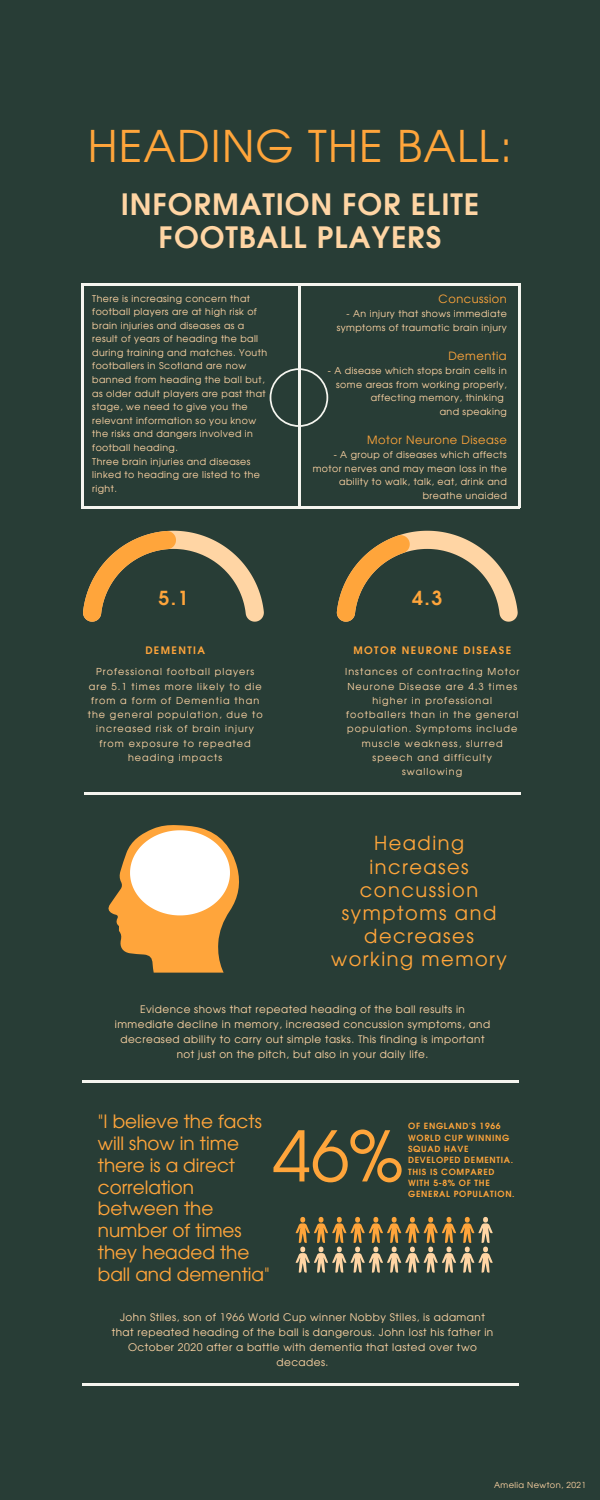
<style>
.page{position:relative;width:600px;height:1500px;background:#283d36}
.page>*{position:absolute;margin:0;border:0;box-sizing:border-box;transform-origin:0 0}
.t1{font:69.4px "Evolventa";color:#ffa53b}
.t2{font:43.7px "Evolventa";letter-spacing:.03em;color:#ffa53b}
.t3{font:700 29.5px/33px "Evolventa";letter-spacing:.03em;color:#ffd5a4;text-align:center}
.t4{font:19.4px/23.2px "Evolventa";letter-spacing:.08em;color:#ffa53b;text-align:center}
.t5{font:700 19.4px "Evolventa";color:#ffa53b}
.t6{font:18.4px/21.8px "Evolventa";color:#ffa53b}
.t7{font:11.4px "Evolventa";letter-spacing:.045em;color:#ffa53b}
.t8{font:10.4px/15px "Evolventa";letter-spacing:.045em;color:#ffd5a4;text-align:center}
.t9{font:700 10.3px "Evolventa";letter-spacing:.135em;color:#ffa53b}
.t10{font:9.6px/14.2px "Evolventa";letter-spacing:.11em;color:#ffd5a4;text-align:center}
.t11{font:9.4px/13.6px "Evolventa";letter-spacing:.045em;color:#ffd5a4}
.t12{font:700 8.5px/11.4px "Evolventa";letter-spacing:.08em;color:#ffa53b}
.t13{font:8.3px "Evolventa";letter-spacing:.045em;color:#ffd5a4}
</style>
<div class="page">
<hr style="left:81px;top:283px;width:438px;height:2px;background:#f5f5ef">
<hr style="left:81px;top:506px;width:439px;height:2px;background:#f5f5ef">
<hr style="left:84px;top:792px;width:437px;height:2px;background:#f5f5ef">
<svg style="left:337px;top:531px;width:181px;height:91px"></svg>
<svg style="left:83px;top:531px;width:181px;height:91px"></svg>
<hr style="left:82px;top:1081px;width:436px;height:2px;background:#f5f5ef">
<hr style="left:82px;top:1384px;width:436px;height:2px;background:#f5f5ef">
<svg style="left:108px;top:825px;width:131px;height:148px"></svg>
<hr style="left:298px;top:284px;width:2px;height:222px;background:#f5f5ef">
<svg style="left:270px;top:368px;width:58px;height:59px"></svg>
<hr style="left:518px;top:283px;width:2px;height:224px;background:#f5f5ef">
<hr style="left:82px;top:284px;width:2px;height:222px;background:#f5f5ef">
<svg style="left:296px;top:1217px;width:197px;height:56px"></svg>
<p class="t2" style="left:88px;top:127px;width:426px">HEADING THE BALL:</p>
<p class="t3" style="left:121px;top:189px;width:360px">INFORMATION FOR ELITE<br>FOOTBALL PLAYERS</p>
<p class="t11" style="left:92px;top:292px;width:176px">There is increasing concern that football players are at high risk of brain injuries and diseases as a result of years of heading the ball during training and matches. Youth footballers in Scotland are now banned from heading the ball but, as older adult players are past that stage, we need to give you the relevant information so you know the risks and dangers involved in football heading.</p>
<p class="t11" style="left:92px;top:455px;width:169px">Three brain injuries and diseases linked to heading are listed to the right.</p>
<p class="t7" style="left:439px;top:294px;width:70px">Concussion</p>
<p class="t11" style="left:337px;top:308px;width:172px;text-align:right">- An injury that shows immediate symptoms of traumatic brain injury</p>
<p class="t7" style="left:448px;top:351px;width:60px">Dementia</p>
<p class="t11" style="left:328px;top:365px;width:180px">- A disease which stops brain cells in</p>
<p class="t11" style="left:336px;top:378px;width:172px">some areas from working properly,</p>
<p class="t11" style="left:371px;top:392px;width:134px">affecting memory, thinking</p>
<p class="t11" style="left:440px;top:405px;width:69px">and speaking</p>
<p class="t7" style="left:367px;top:435px;width:141px">Motor Neurone Disease</p>
<p class="t11" style="left:313px;top:449px;width:196px;text-align:right">- A group of diseases which affects motor nerves and may mean loss in the ability to walk, talk, eat, drink and breathe unaided</p>
<p class="t5" style="left:158px;top:590px;width:32px">5.1</p>
<p class="t5" style="left:412px;top:590px;width:32px">4.3</p>
<p class="t9" style="left:145px;top:646px;width:61px">DEMENTIA</p>
<p class="t10" style="left:88px;top:665px;width:176px">Professional football players are 5.1 times more likely to die from a form of Dementia than the general population, due to increased risk of brain injury from exposure to repeated heading impacts</p>
<p class="t9" style="left:353px;top:646px;width:159px">MOTOR NEURONE DISEASE</p>
<p class="t10" style="left:345px;top:665px;width:176px">Instances of contracting Motor<br>Neurone Disease are 4.3 times higher in professional footballers than in the general population. Symptoms include muscle weakness, slurred speech and difficulty swallowing</p>
<p class="t4" style="left:331px;top:833px;width:177px">Heading increases concussion symptoms and decreases working memory</p>
<p class="t8" style="left:115px;top:1002px;width:377px">Evidence shows that repeated heading of the ball results in immediate decline in memory, increased concussion symptoms, and decreased ability to carry out simple tasks. This finding is important not just on the pitch, but also in your daily life.</p>
<p class="t6" style="left:98px;top:1112px;width:174px">"I believe the facts will show in time there is a direct correlation between the number of times they headed the ball and dementia"</p>
<p class="t1" style="left:273px;top:1126px;width:132px">46%</p>
<p class="t12" style="left:408px;top:1121px;width:108px">OF ENGLAND'S 1966<br>WORLD CUP WINNING<br>SQUAD HAVE<br>DEVELOPED DEMENTIA.<br>THIS IS COMPARED<br>WITH 5-8% OF THE<br>GENERAL POPULATION.</p>
<p class="t8" style="left:112px;top:1311px;width:383px">John Stiles, son of 1966 World Cup winner Nobby Stiles, is adamant that repeated heading of the ball is dangerous. John lost his father in October 2020 after a battle with dementia that lasted over two decades.</p>
<p class="t13" style="left:494px;top:1481px;width:93px">Amelia Newton, 2021</p>
</div>
